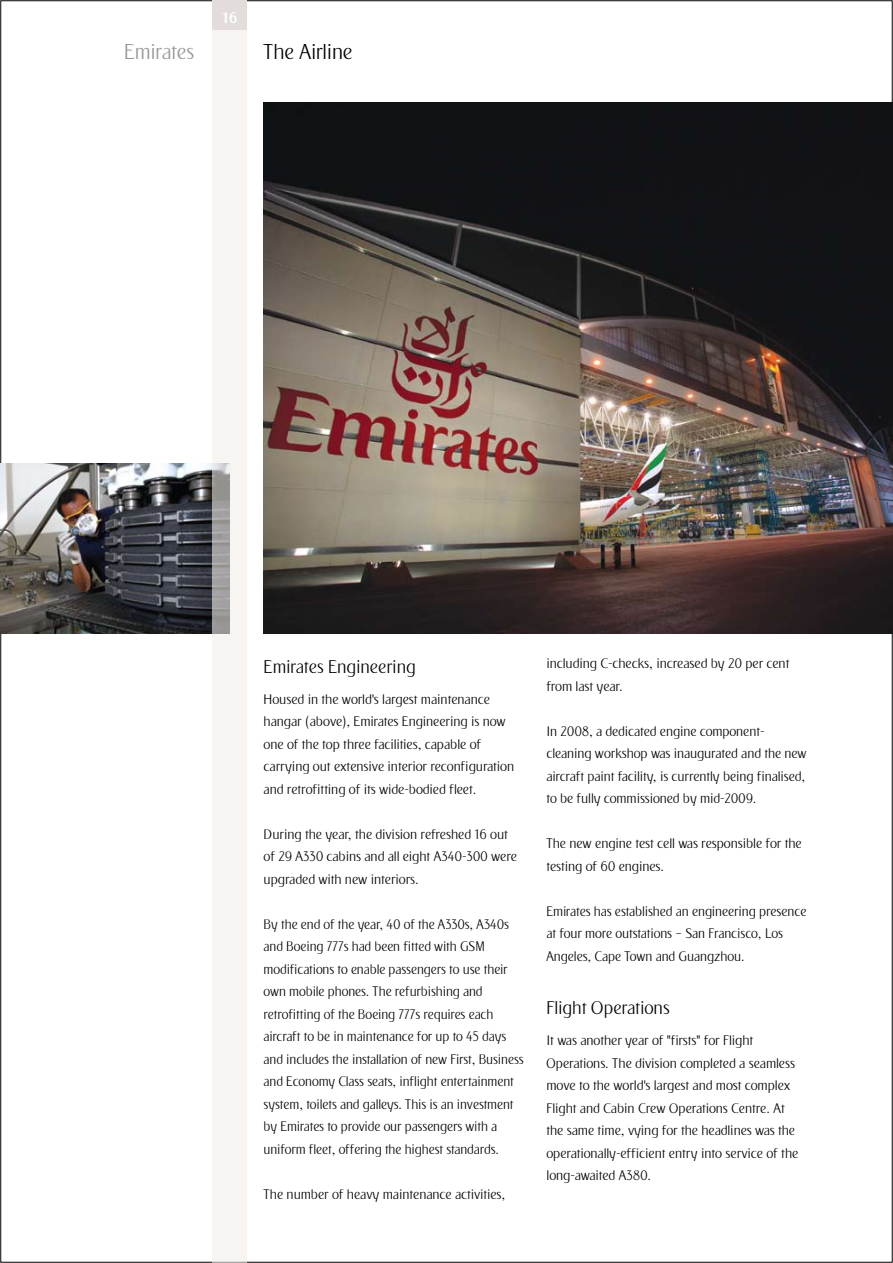
<style>
.page{position:relative;width:893px;height:1263px;background:#fff}
.page>*{position:absolute;margin:0;border:0;box-sizing:border-box;transform-origin:0 0}
.t1{font:21px "EK03 Plain L02";color:#000}
.t2{font:21px "EK03 Plain L02";color:#939598}
.t3{font:18px "EK03 Plain L02";color:#000}
.t4{font:15px "EK03 Plain B02";color:#fff}
.t5{font:13.5px/22.5px "EK03 Plain L02";color:#000}
</style>
<div class="page">
<img style="left:0;top:463px;width:213px;height:171px">
<svg style="left:213px;top:30px;width:34px;height:1233px;fill:#f7f4f2"></svg>
<div style="left:213px;top:0;width:34px;height:30px;background:#e2ddda"></div>
<img style="left:264px;top:102px;width:629px;height:532px">
<p class="t4" style="left:222px;top:10px;width:17px">16</p>
<p class="t2" style="left:124px;top:41px;width:72px">Emirates</p>
<p class="t1" style="left:264px;top:41px;width:90px">The Airline</p>
<p class="t3" style="left:264px;top:657px;width:154px">Emirates Engineering</p>
<p class="t5" style="left:264px;top:688px;width:252px">Housed in the world’s largest maintenance hangar (above), Emirates Engineering is now one of the top three facilities, capable of carrying out extensive interior reconfiguration and retrofitting of its wide-bodied fleet.</p>
<p class="t5" style="left:264px;top:823px;width:255px">During the year, the division refreshed 16 out of 29 A330 cabins and all eight A340-300 were upgraded with new interiors.</p>
<p class="t5" style="left:264px;top:913px;width:261px">By the end of the year, 40 of the A330s, A340s and Boeing 777s had been fitted with GSM modifications to enable passengers to use their own mobile phones. The refurbishing and retrofitting of the Boeing 777s requires each aircraft to be in maintenance for up to 45 days and includes the installation of new First, Business and Economy Class seats, inflight entertainment system, toilets and galleys. This is an investment by Emirates to provide our passengers with a uniform fleet, offering the highest standards.</p>
<p class="t5" style="left:264px;top:1183px;width:243px">The number of heavy maintenance activities,</p>
<p class="t5" style="left:546px;top:653px;width:244px">including C-checks, increased by 20 per cent from last year.</p>
<p class="t5" style="left:546px;top:720px;width:262px">In 2008, a dedicated engine component&shy;cleaning workshop was inaugurated and the new aircraft paint facility, is currently being finalised, to be fully commissioned by mid-2009.</p>
<p class="t5" style="left:546px;top:833px;width:257px">The new engine test cell was responsible for the testing of 60 engines.</p>
<p class="t5" style="left:546px;top:900px;width:261px">Emirates has established an engineering presence at four more outstations – San Francisco, Los<br>Angeles, Cape Town and Guangzhou.</p>
<p class="t3" style="left:546px;top:999px;width:125px">Flight Operations</p>
<p class="t5" style="left:546px;top:1030px;width:253px">It was another year of “firsts” for Flight Operations. The division completed a seamless move to the world’s largest and most complex Flight and Cabin Crew Operations Centre. At the same time, vying for the headlines was the operationally-efficient entry into service of the long-awaited A380.</p>
</div>
